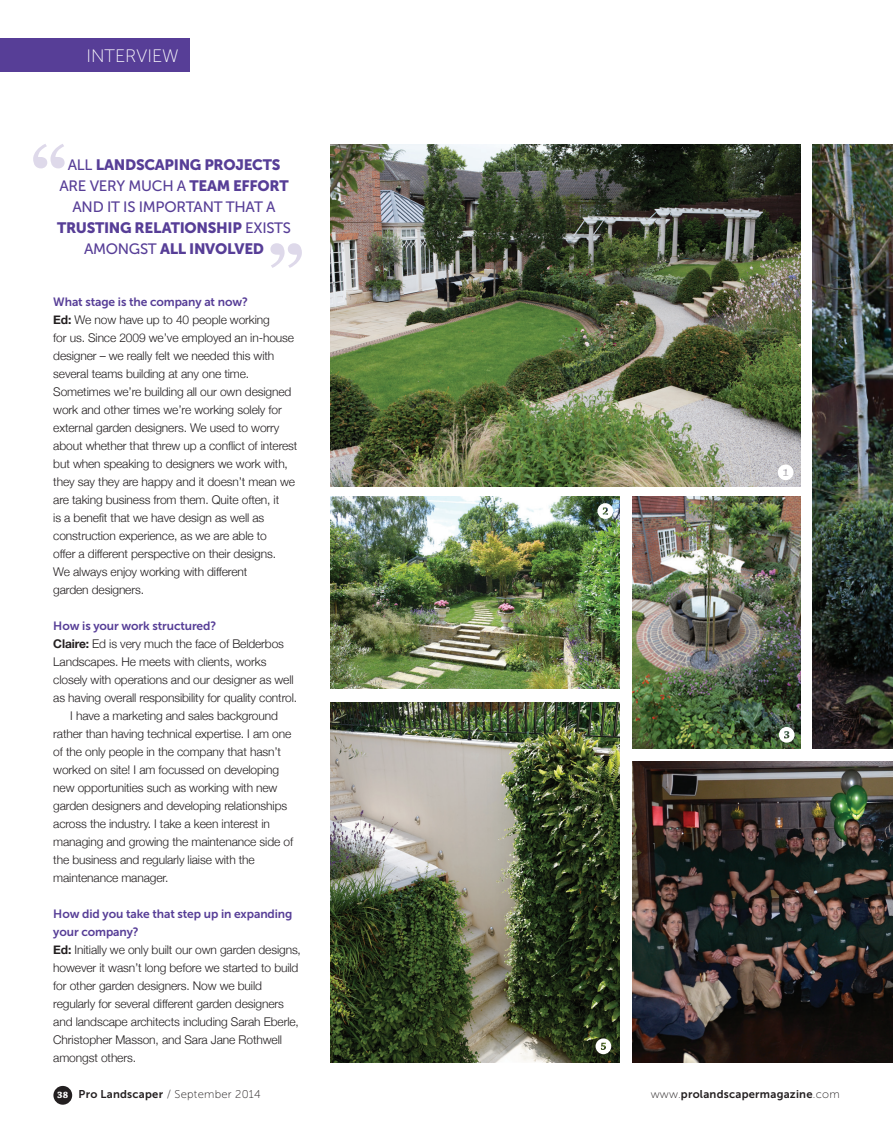
<style>
.page{position:relative;width:893px;height:1127px;background:#fff}
.page>*{position:absolute;margin:0;border:0;box-sizing:border-box;transform-origin:0 0}
.t1{font:18px "Museo Sans 100";color:#fff}
.PL_bodytext_INDENT{font:15px/21px "Museo Sans 900";letter-spacing:-.02em;color:#573e97;text-align:center}
.PL_bodytext_INDENT-2{font:300 12px/18px "Helvetica Neue";letter-spacing:-.01em;color:#231f20}
.PL_bodytext_INDENT-3{font:12px/18px "Museo Sans 700";letter-spacing:-.01em;color:#573e97}
.t2{font:11.25px "Museo Sans 100";letter-spacing:.02em;color:#231f20}
.t3{font:11.25px "Museo Sans 700";letter-spacing:.02em;color:#231f20}
.s1{font-family:"Museo Sans 500"}
.s2{font-weight:700}
.s3{font-family:"Chaparral Pro";font-weight:700;font-size:9.75px;color:#fff}
.s4{font-family:"Museo Sans 700"}
.s5{font-family:"Museo Sans 100"}
</style>
<div class="page">
<div style="left:0;top:39px;width:190px;height:33px;background:#573e97"></div>
<div style="left:53px;top:1086px;width:19px;height:18px;background:#231f20;border-radius:50%"></div>
<img style="left:812px;top:144px;width:81px;height:605px">
<img style="left:330px;top:144px;width:470px;height:342px">
<img style="left:632px;top:497px;width:168px;height:252px">
<img style="left:632px;top:761px;width:261px;height:301px">
<img style="left:330px;top:702px;width:290px;height:360px">
<img style="left:330px;top:497px;width:290px;height:192px">
<svg style="left:597px;top:503px;width:16px;height:16px"></svg>
<svg style="left:779px;top:727px;width:16px;height:16px"></svg>
<svg style="left:33px;top:144px;width:32px;height:24px"></svg>
<svg style="left:270px;top:243px;width:32px;height:25px"></svg>
<svg style="left:778px;top:464px;width:15px;height:16px"></svg>
<svg style="left:596px;top:1038px;width:15px;height:16px"></svg>
<h1 class="t1" style="left:86px;top:46px;width:94px">INTERVIEW</h1>
<p class="PL_bodytext_INDENT" style="left:57px;top:154px;width:235px"><span class="s1">ALL</span> LANDSCAPING PROJECTS<br><span class="s1">ARE VERY MUCH A</span> TEAM EFFORT<br><span class="s1">AND IT IS IMPORTANT THAT A<br></span>TRUSTING RELATIONSHIP <span class="s1">EXISTS<br>AMONGST</span> ALL INVOLVED</p>
<p class="PL_bodytext_INDENT-3" style="left:53px;top:293px;width:196px">What stage is the company at now?</p>
<p class="PL_bodytext_INDENT-2" style="left:53px;top:310px;width:246px"><span class="s2">Ed:</span> We now have up to 40 people working<br>for us. Since 2009 we’ve employed an in-house designer – we really felt we needed this with several teams building at any one time.<br>Sometimes we’re building all our own designed work and other times we’re working solely for external garden designers. We used to worry about whether that threw up a conflict of interest but when speaking to designers we work with, they say they are happy and it doesn’t mean we are taking business from them. Quite often, it<br>is a benefit that we have design as well as construction experience, as we are able to<br>offer a different perspective on their designs.<br>We always enjoy working with different<br>garden designers.</p>
<p class="PL_bodytext_INDENT-3" style="left:53px;top:617px;width:164px">How is your work structured?</p>
<p class="PL_bodytext_INDENT-2" style="left:53px;top:634px;width:245px"><span class="s2">Claire:</span> Ed is very much the face of Belderbos Landscapes. He meets with clients, works closely with operations and our designer as well as having overall responsibility for quality control.</p>
<p class="PL_bodytext_INDENT-2" style="left:53px;top:706px;width:241px;text-indent:17px">I have a marketing and sales background rather than having technical expertise. I am one of the only people in the company that hasn’t worked on site! I am focussed on developing new opportunities such as working with new garden designers and developing relationships across the industry. I take a keen interest in managing and growing the maintenance side of the business and regularly liaise with the maintenance manager.</p>
<p class="PL_bodytext_INDENT-3" style="left:53px;top:905px;width:241px">How did you take that step up in expanding your company?</p>
<p class="PL_bodytext_INDENT-2" style="left:53px;top:940px;width:249px"><span class="s2">Ed:</span> Initially we only built our own garden designs, however it wasn’t long before we started to build for other garden designers. Now we build regularly for several different garden designers and landscape architects including Sarah Eberle, Christopher Masson, and Sara Jane Rothwell amongst others.</p>
<p class="t2" style="left:57px;top:1088px;width:205px"><span class="s3">38</span> <span class="s4">Pro Landscaper</span> / September 2014</p>
<p class="t3" style="left:651px;top:1088px;width:190px"><span class="s5">www.</span>prolandscapermagazine<span class="s5">.com</span></p>
</div>
